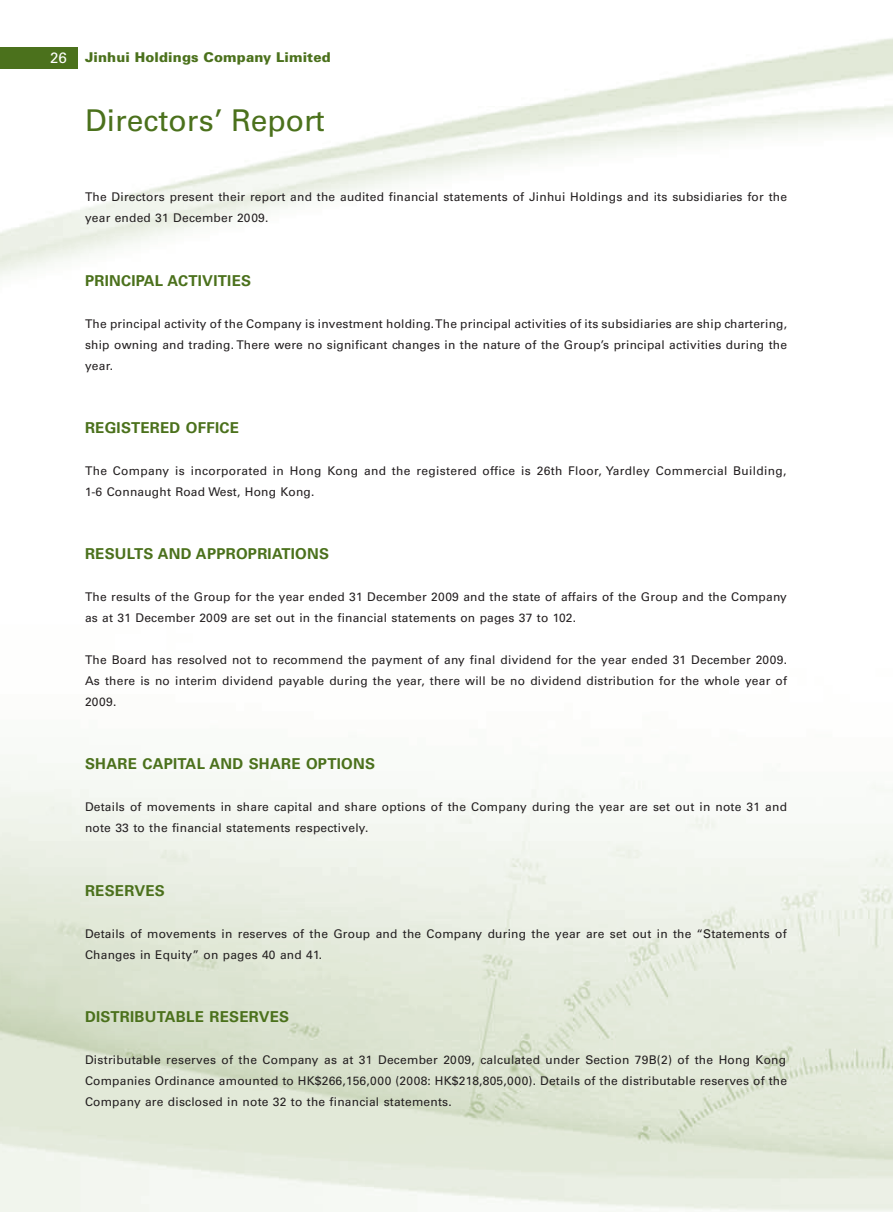
<style>
.page{position:relative;width:893px;height:1212px;background:#fff}
.page>*{position:absolute;margin:0;border:0;box-sizing:border-box;transform-origin:0 0}
.t1{font:30px "Univers LT Std";color:#4b711c}
.t2{font:700 15px "Univers LT Std";letter-spacing:.015em;color:#4b711c}
.t3{font:900 13.5px "Univers LT Std";letter-spacing:.01em;color:#4b711c}
.t4{font:12px/21px "Univers LT Std";letter-spacing:.015em;color:#231f20}
.s1{font-weight:400;font-size:15px;color:#fff}
</style>
<div class="page">
<img style="left:0;top:38px;width:893px;height:1174px">
<div style="left:0;top:48px;width:78px;height:21px;background:#4b711c"></div>
<p class="t3" style="left:50px;top:49px;width:282px"><span class="s1">26</span> Jinhui Holdings Company Limited</p>
<p class="t1" style="left:85px;top:103px;width:241px">Directors’ Report</p>
<p class="t4" style="left:85px;top:187px;width:703px">The Directors present their report and the audited financial statements of Jinhui Holdings and its subsidiaries for the year ended 31 December 2009.</p>
<p class="t2" style="left:85px;top:271px;width:168px">PRINCIPAL ACTIVITIES</p>
<p class="t4" style="left:85px;top:313px;width:704px;text-align:justify">The principal activity of the Company is investment holding. The principal activities of its subsidiaries are ship chartering, ship owning and trading. There were no significant changes in the nature of the Group’s principal activities during the year.</p>
<p class="t2" style="left:85px;top:419px;width:155px">REGISTERED OFFICE</p>
<p class="t4" style="left:85px;top:460px;width:703px">The Company is incorporated in Hong Kong and the registered office is 26th Floor, Yardley Commercial Building,<br>1-6 Connaught Road West, Hong Kong.</p>
<p class="t2" style="left:85px;top:545px;width:246px">RESULTS AND APPROPRIATIONS</p>
<p class="t4" style="left:85px;top:586px;width:703px">The results of the Group for the year ended 31 December 2009 and the state of affairs of the Group and the Company as at 31 December 2009 are set out in the financial statements on pages 37 to 102.</p>
<p class="t4" style="left:85px;top:649px;width:703px;text-align:justify">The Board has resolved not to recommend the payment of any final dividend for the year ended 31 December 2009.<br>As there is no interim dividend payable during the year, there will be no dividend distribution for the whole year of 2009.</p>
<p class="t2" style="left:85px;top:755px;width:292px">SHARE CAPITAL AND SHARE OPTIONS</p>
<p class="t4" style="left:85px;top:797px;width:703px">Details of movements in share capital and share options of the Company during the year are set out in note 31 and note 33 to the financial statements respectively.</p>
<p class="t2" style="left:85px;top:882px;width:81px">RESERVES</p>
<p class="t4" style="left:85px;top:923px;width:703px">Details of movements in reserves of the Group and the Company during the year are set out in the “Statements of<br>Changes in Equity” on pages 40 and 41.</p>
<p class="t2" style="left:85px;top:1008px;width:206px">DISTRIBUTABLE RESERVES</p>
<p class="t4" style="left:85px;top:1049px;width:703px;text-align:justify">Distributable reserves of the Company as at 31 December 2009, calculated under Section 79B(2) of the Hong Kong Companies Ordinance amounted to HK$266,156,000 (2008: HK$218,805,000). Details of the distributable reserves of the Company are disclosed in note 32 to the financial statements.</p>
</div>
